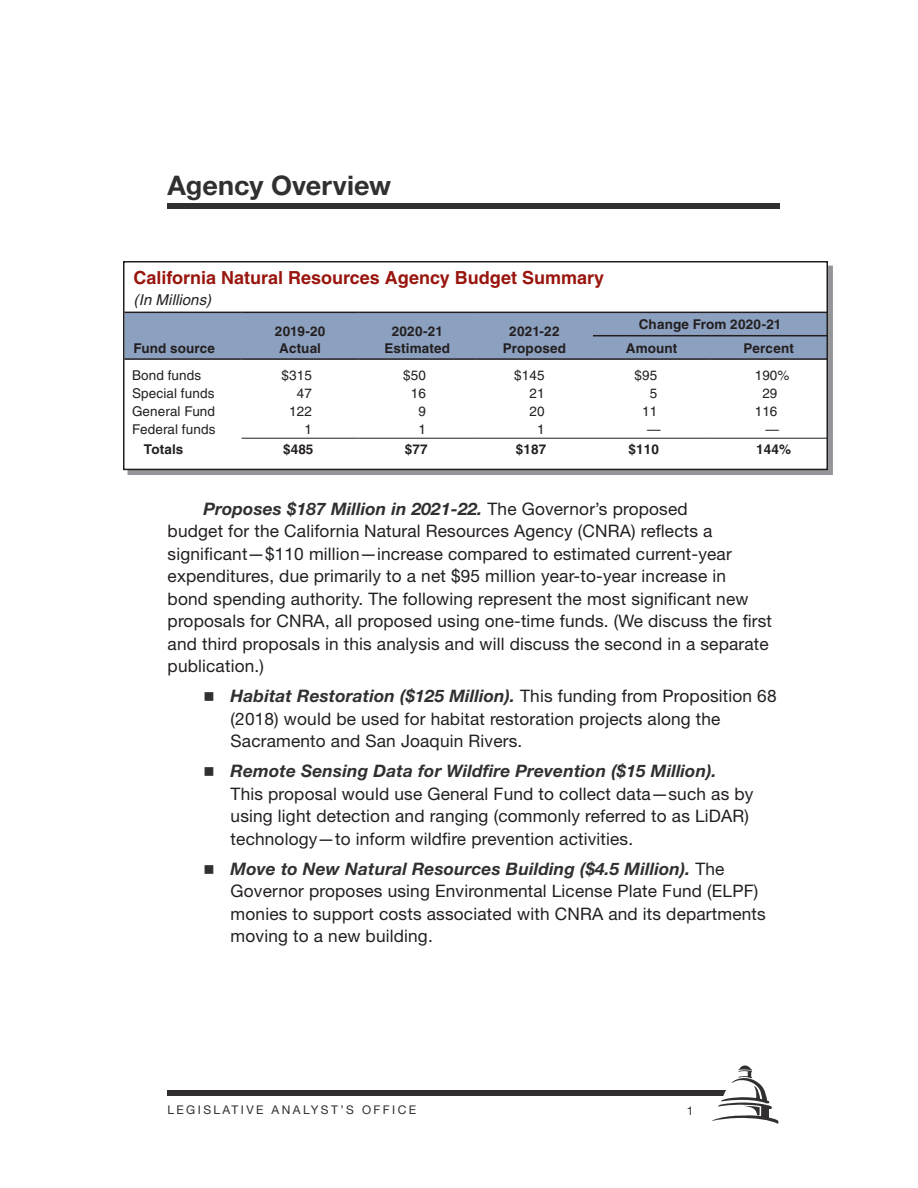
<style>
.page{position:relative;width:918px;height:1188px;background:#fff}
.page>*{position:absolute;margin:0;border:0;box-sizing:border-box;transform-origin:0 0}
.Page_Title{font:700 27px "Helvetica Neue LT";letter-spacing:.005em;color:#312f30}
.Table_Title{font:700 18px "Helvetica";color:#99160f}
.Body_Text_First_Line{font:17.25px/22.5px "Helvetica Neue LT";letter-spacing:.01em;color:#231f20}
.Table_Subtitle{font:italic 15px "Helvetica";letter-spacing:.005em;color:#231f20}
.T_Text_ShadedRow_Cen{font:700 13.5px/16.2px "Helvetica";letter-spacing:.01em;color:#231f20;text-align:center}
.T_TextNormal{font:13.5px "Helvetica";letter-spacing:.01em;color:#231f20}
.T_NumericNormal{font:13.5px "Helvetica";letter-spacing:.01em;color:#231f20}
.T_BoldTotal{font:700 13.5px "Helvetica";letter-spacing:.01em;color:#231f20}
.T_Text_ShadedRow{font:700 13.5px "Helvetica";letter-spacing:.005em;color:#231f20}
.T_H_4{font:700 13.5px "Helvetica";letter-spacing:.005em;color:#231f20}
.t1{font:12px "Helvetica Neue LT";letter-spacing:.2em;color:#312f30}
.s1{font-weight:700;font-style:italic;color:#312f30}
</style>
<div class="page">
<div style="left:168px;top:1090px;width:567px;height:5px;background:#312f30"></div>
<svg style="left:712px;top:1065px;width:67px;height:59px"></svg>
<div style="left:168px;top:204px;width:612px;height:5px;background:#312f30"></div>
<div style="left:128px;top:266px;width:705px;height:209px;background:linear-gradient(to right,#88898c,#888a8d)"></div>
<div style="left:124px;top:262px;width:703px;height:207px;background:#fff"></div>
<div style="left:126px;top:313px;width:699px;height:45px;background:#8ca0bf"></div>
<hr style="left:593px;top:335px;width:117px;height:1px;background:#231f20">
<hr style="left:710px;top:335px;width:117px;height:1px;background:#231f20">
<hr style="left:124px;top:312px;width:118px;height:1px;background:#231f20">
<hr style="left:242px;top:312px;width:117px;height:1px;background:#231f20">
<hr style="left:359px;top:312px;width:117px;height:1px;background:#231f20">
<hr style="left:476px;top:312px;width:117px;height:1px;background:#231f20">
<hr style="left:593px;top:312px;width:117px;height:1px;background:#231f20">
<hr style="left:710px;top:312px;width:117px;height:1px;background:#231f20">
<hr style="left:124px;top:358px;width:118px;height:2px;background:#231f20">
<hr style="left:242px;top:358px;width:117px;height:2px;background:#231f20">
<hr style="left:359px;top:358px;width:117px;height:2px;background:#231f20">
<hr style="left:476px;top:358px;width:117px;height:2px;background:#231f20">
<hr style="left:593px;top:358px;width:117px;height:2px;background:#231f20">
<hr style="left:710px;top:358px;width:117px;height:2px;background:#231f20">
<hr style="left:242px;top:438px;width:117px;height:1px;background:#231f20">
<hr style="left:359px;top:438px;width:117px;height:1px;background:#231f20">
<hr style="left:476px;top:438px;width:117px;height:1px;background:#231f20">
<hr style="left:593px;top:438px;width:117px;height:1px;background:#231f20">
<hr style="left:710px;top:438px;width:117px;height:1px;background:#231f20">
<div style="left:123px;top:261px;width:705px;height:209px;border:2px solid #231f20"></div>
<p class="Page_Title" style="left:168px;top:169px;width:225px">Agency Overview</p>
<p class="Table_Title" style="left:133px;top:267px;width:472px">California Natural Resources Agency Budget Summary</p>
<p class="Table_Subtitle" style="left:133px;top:291px;width:79px">(In Millions)</p>
<p class="T_Text_ShadedRow" style="left:133px;top:340px;width:83px">Fund source</p>
<p class="T_Text_ShadedRow_Cen" style="left:275px;top:323px;width:52px">2019‑20<br>Actual</p>
<p class="T_Text_ShadedRow_Cen" style="left:384px;top:323px;width:67px">2020‑21<br>Estimated</p>
<p class="T_Text_ShadedRow_Cen" style="left:503px;top:323px;width:65px">2021‑22<br>Proposed</p>
<p class="T_Text_ShadedRow_Cen" style="left:639px;top:316px;width:144px">Change From 2020‑21</p>
<p class="T_Text_ShadedRow_Cen" style="left:626px;top:340px;width:53px">Amount</p>
<p class="T_Text_ShadedRow_Cen" style="left:744px;top:340px;width:52px">Percent</p>
<p class="T_TextNormal" style="left:132px;top:368px;width:71px">Bond funds</p>
<p class="T_NumericNormal" style="left:282px;top:368px;width:32px">$315</p>
<p class="T_NumericNormal" style="left:403px;top:368px;width:24px">$50</p>
<p class="T_NumericNormal" style="left:514px;top:368px;width:32px">$145</p>
<p class="T_NumericNormal" style="left:635px;top:368px;width:24px">$95</p>
<p class="T_NumericNormal" style="left:755px;top:368px;width:36px">190%</p>
<p class="T_TextNormal" style="left:132px;top:386px;width:84px">Special funds</p>
<p class="T_NumericNormal" style="left:297px;top:386px;width:17px">47</p>
<p class="T_NumericNormal" style="left:411px;top:386px;width:17px">16</p>
<p class="T_NumericNormal" style="left:530px;top:386px;width:17px">21</p>
<p class="T_NumericNormal" style="left:650px;top:386px;width:9px">5</p>
<p class="T_NumericNormal" style="left:762px;top:386px;width:17px">29</p>
<p class="T_TextNormal" style="left:132px;top:404px;width:85px">General Fund</p>
<p class="T_NumericNormal" style="left:289px;top:404px;width:24px">122</p>
<p class="T_NumericNormal" style="left:419px;top:404px;width:9px">9</p>
<p class="T_NumericNormal" style="left:530px;top:404px;width:17px">20</p>
<p class="T_NumericNormal" style="left:642px;top:404px;width:17px">11</p>
<p class="T_NumericNormal" style="left:755px;top:404px;width:24px">116</p>
<p class="T_TextNormal" style="left:132px;top:422px;width:85px">Federal funds</p>
<p class="T_NumericNormal" style="left:304px;top:422px;width:9px">1</p>
<p class="T_NumericNormal" style="left:419px;top:422px;width:9px">1</p>
<p class="T_NumericNormal" style="left:537px;top:422px;width:9px">1</p>
<p class="T_NumericNormal" style="left:647px;top:422px;width:15px">—</p>
<p class="T_NumericNormal" style="left:766px;top:422px;width:15px">—</p>
<p class="T_H_4" style="left:144px;top:441px;width:41px">Totals</p>
<p class="T_BoldTotal" style="left:283px;top:441px;width:32px">$485</p>
<p class="T_BoldTotal" style="left:405px;top:441px;width:24px">$77</p>
<p class="T_BoldTotal" style="left:516px;top:441px;width:32px">$187</p>
<p class="T_BoldTotal" style="left:628px;top:441px;width:32px">$110</p>
<p class="T_BoldTotal" style="left:756px;top:441px;width:36px">144%</p>
<p class="Body_Text_First_Line" style="left:168px;top:497px;width:606px;text-indent:36px"><span class="s1">Proposes $187 Million in 2021-22.</span> The Governor’s proposed<br>budget for the California Natural Resources Agency (CNRA) reflects a significant—$110 million—increase compared to estimated current-year expenditures, due primarily to a net $95 million year-to-year increase in<br>bond spending authority. The following represent the most significant new proposals for CNRA, all proposed using one-time funds. (We discuss the first and third proposals in this analysis and will discuss the second in a separate publication.)</p>
<p class="Body_Text_First_Line" style="left:231px;top:684px;width:548px"><span class="s1">Habitat Restoration ($125 Million).</span> This funding from Proposition 68 (2018) would be used for habitat restoration projects along the<br>Sacramento and San Joaquin Rivers.</p>
<p class="Body_Text_First_Line" style="left:231px;top:759px;width:524px"><span class="s1">Remote Sensing Data for Wildfire Prevention ($15 Million).<br></span>This proposal would use General Fund to collect data—such as by using light detection and ranging (commonly referred to as LiDAR) technology—to inform wildfire prevention activities.</p>
<p class="Body_Text_First_Line" style="left:231px;top:857px;width:537px"><span class="s1">Move to New Natural Resources Building ($4.5 Million).</span> The Governor proposes using Environmental License Plate Fund (ELPF) monies to support costs associated with CNRA and its departments moving to a new building.</p>
<p class="t1" style="left:168px;top:1102px;width:250px">LEGISLATIVE ANALYST’S OFFICE</p>
<p class="t1" style="left:687px;top:1104px;width:8px">1</p>
</div>
